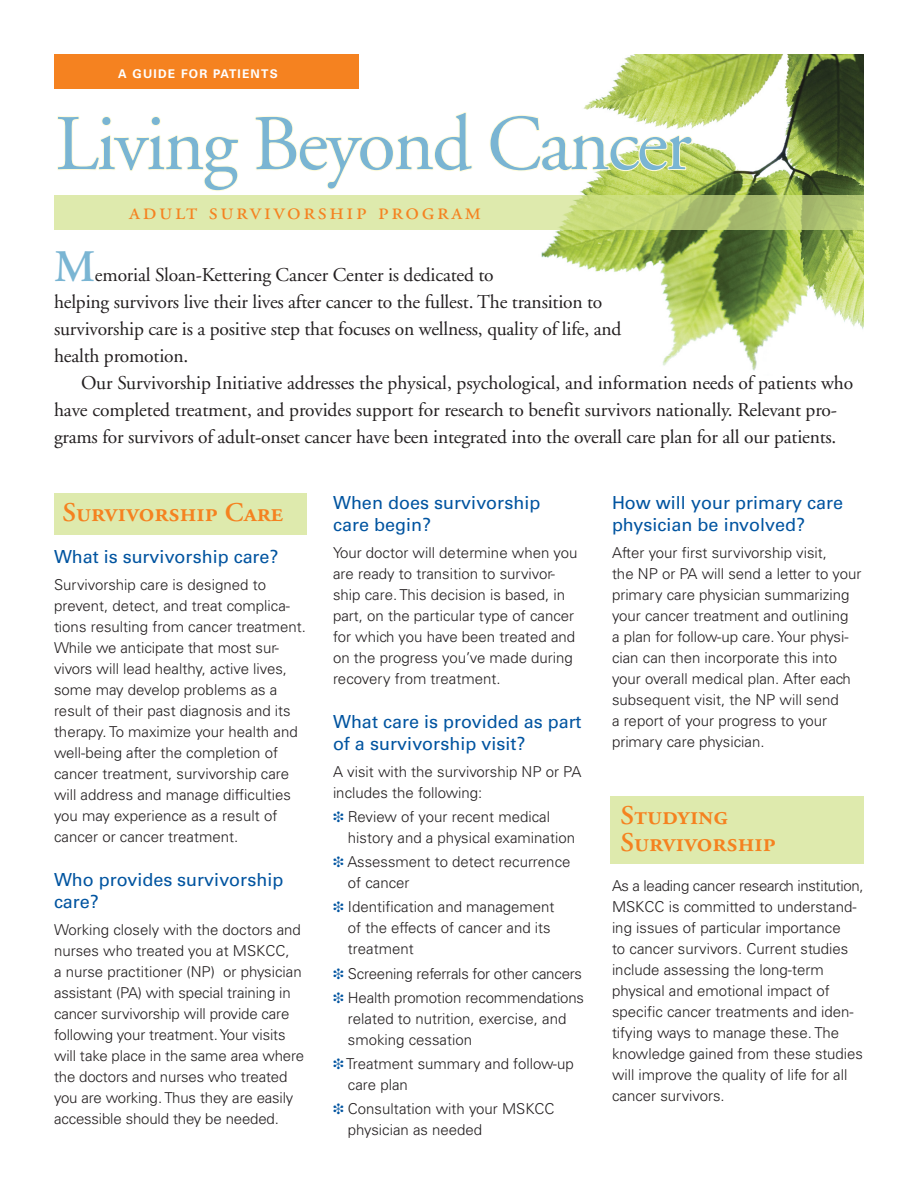
<style>
.page{position:relative;width:918px;height:1188px;background:#fff}
.page>*{position:absolute;margin:0;border:0;box-sizing:border-box;transform-origin:0 0}
.t1{font:78.6px "Adobe Garamond";letter-spacing:-.03em;color:#7ab5d3}
.Text{font:600 45px "Adobe Garamond";color:#7ab5d3}
.Subhead1{font:27px/27px "Adobe Garamond Semibold SC";color:#f58220}
.t2{font:24px "Adobe Garamond Regular SC";letter-spacing:.11em;color:#f58220}
.Text-2{font:19.5px/27px "Adobe Garamond";letter-spacing:-.01em;color:#231f20}
.Subhead2{font:18px/22.5px "Univers";color:#0154a0}
.Text-3{font:300 15px/21px "Univers";color:#231f20}
.t3{font:700 12px "Univers";letter-spacing:.1em;color:#fff}
</style>
<div class="page">
<div style="left:610px;top:796px;width:254px;height:67px;background:#deeaad"></div>
<div style="left:54px;top:493px;width:252px;height:42px;background:#deeaad"></div>
<img style="left:521px;top:54px;width:343px;height:317px">
<div style="left:54px;top:54px;width:305px;height:34px;background:#f58220"></div>
<svg style="left:54px;top:196px;width:810px;height:34px;fill:#deeaad"></svg>
<svg style="left:57px;top:116px;width:182px;height:75px"></svg>
<svg style="left:255px;top:112px;width:217px;height:78px"></svg>
<svg style="left:489px;top:114px;width:204px;height:58px"></svg>
<p class="t3" style="left:118px;top:66px;width:161px">A GUIDE FOR PATIENTS</p>
<p class="t1" style="left:55px;top:102px;width:638px">Living Beyond Cancer</p>
<p class="t2" style="left:129px;top:199px;width:353px">adult survivorship program</p>
<p class="Text" style="left:54px;top:242px;width:43px">M</p>
<p class="Text-2" style="left:54px;top:262px;width:569px;text-indent:41px">emorial Sloan-Kettering Cancer Center is dedicated to<br>helping survivors live their lives after cancer to the fullest. The transition to survivorship care is a positive step that focuses on wellness, quality of life, and health promotion.</p>
<p class="Text-2" style="left:54px;top:370px;width:801px;text-indent:27px">Our Survivorship Initiative addresses the physical, psychological, and information needs of patients who have completed treatment, and provides support for research to benefit survivors nationally. Relevant pro&shy;grams for survivors of adult-onset cancer have been integrated into the overall care plan for all our patients.</p>
<p class="Subhead1" style="left:63px;top:500px;width:222px">Survivorship Care</p>
<p class="Subhead2" style="left:54px;top:546px;width:226px">What is survivorship care?</p>
<p class="Text-3" style="left:54px;top:574px;width:253px">Survivorship care is designed to prevent, detect, and treat complica&shy;tions resulting from cancer treatment.<br>While we anticipate that most sur&shy;vivors will lead healthy, active lives, some may develop problems as a result of their past diagnosis and its therapy. To maximize your health and well-being after the completion of cancer treatment, survivorship care will address and manage difficulties you may experience as a result of cancer or cancer treatment.</p>
<p class="Subhead2" style="left:54px;top:868px;width:231px">Who provides survivorship care?</p>
<p class="Text-3" style="left:54px;top:919px;width:252px">Working closely with the doctors and nurses who treated you at MSKCC,<br>a nurse practitioner (NP) or physician assistant (PA) with special training in cancer survivorship will provide care following your treatment. Your visits will take place in the same area where the doctors and nurses who treated you are working. Thus they are easily accessible should they be needed.</p>
<p class="Subhead2" style="left:333px;top:491px;width:209px">When does survivorship care begin?</p>
<p class="Text-3" style="left:333px;top:542px;width:246px">Your doctor will determine when you are ready to transition to survivor&shy;ship care. This decision is based, in part, on the particular type of cancer for which you have been treated and on the progress you’ve made during recovery from treatment.</p>
<p class="Subhead2" style="left:333px;top:710px;width:250px">What care is provided as part of a survivorship visit?</p>
<p class="Text-3" style="left:333px;top:761px;width:250px">A visit with the survivorship NP or PA includes the following:</p>
<p class="Text-3" style="left:348px;top:806px;width:229px">Review of your recent medical history and a physical examination</p>
<p class="Text-3" style="left:347px;top:851px;width:225px">Assessment to detect recurrence of cancer</p>
<p class="Text-3" style="left:348px;top:897px;width:208px">Identification and management of the effects of cancer and its treatment</p>
<p class="Text-3" style="left:348px;top:963px;width:236px">Screening referrals for other cancers</p>
<p class="Text-3" style="left:348px;top:987px;width:238px">Health promotion recommendations related to nutrition, exercise, and smoking cessation</p>
<p class="Text-3" style="left:346px;top:1053px;width:229px">Treatment summary and follow-up care plan</p>
<p class="Text-3" style="left:348px;top:1099px;width:208px">Consultation with your MSKCC physician as needed</p>
<p class="Subhead2" style="left:612px;top:491px;width:233px">How will your primary care physician be involved?</p>
<p class="Text-3" style="left:612px;top:542px;width:251px">After your first survivorship visit,<br>the NP or PA will send a letter to your primary care physician summarizing your cancer treatment and outlining<br>a plan for follow-up care. Your physi&shy;cian can then incorporate this into your overall medical plan. After each subsequent visit, the NP will send<br>a report of your progress to your primary care physician.</p>
<p class="Subhead1" style="left:621px;top:802px;width:157px">Studying<br>Survivorship</p>
<p class="Text-3" style="left:612px;top:875px;width:253px">As a leading cancer research institution, MSKCC is committed to understand&shy;ing issues of particular importance<br>to cancer survivors. Current studies include assessing the long-term physical and emotional impact of specific cancer treatments and iden&shy;tifying ways to manage these. The knowledge gained from these studies will improve the quality of life for all cancer survivors.</p>
</div>
